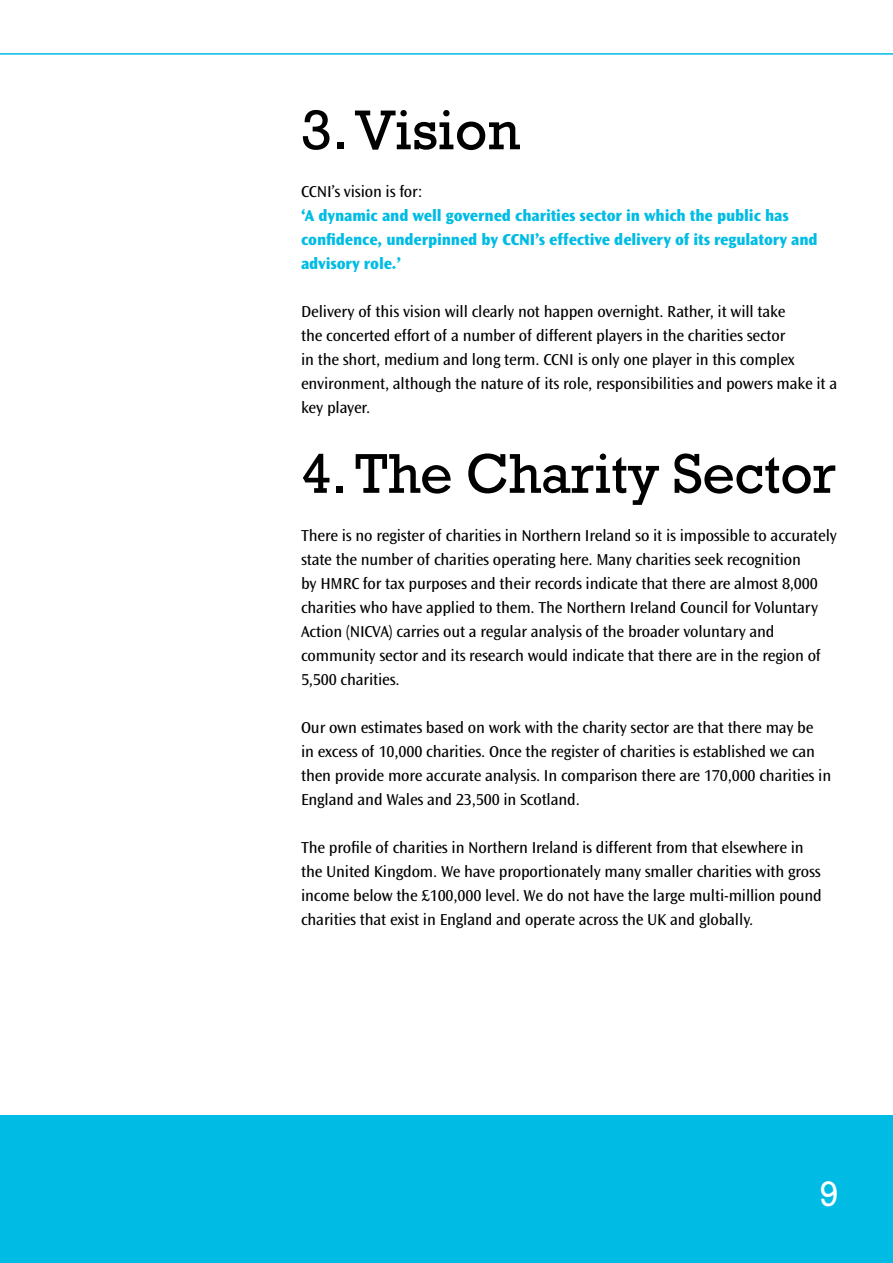
<style>
.page{position:relative;width:893px;height:1263px;background:#fff}
.page>*{position:absolute;margin:0;border:0;box-sizing:border-box;transform-origin:0 0}
.t1{font:57px "Rockwell Std";letter-spacing:-.01em;color:#000}
.t2{font:36px "Rockwell Std";color:#fff}
.t3{font:16.5px/24px "Ocean Sans Std";letter-spacing:-.01em;color:#000}
.t4{font:800 16.5px/24px "Ocean Sans Std";letter-spacing:-.01em;color:#00bce4}
</style>
<div class="page">
<div style="left:0;top:1115px;width:893px;height:148px;background:#00bce4"></div>
<hr style="left:0;top:53px;width:893px;height:2px;background:#00bce4">
<h1 class="t1" style="left:301px;top:97px;width:221px">3.Vision</h1>
<p class="t3" style="left:301px;top:180px;width:123px">CCNI’s vision is for:</p>
<p class="t4" style="left:301px;top:204px;width:518px">‘A dynamic and well governed charities sector in which the public has confidence, underpinned by CCNI’s effective delivery of its regulatory and advisory role.’</p>
<p class="t3" style="left:301px;top:300px;width:538px">Delivery of this vision will clearly not happen overnight. Rather, it will take<br>the concerted effort of a number of different players in the charities sector<br>in the short, medium and long term. CCNI is only one player in this complex environment, although the nature of its role, responsibilities and powers make it a key player.</p>
<h1 class="t1" style="left:301px;top:440px;width:537px">4.The Charity Sector</h1>
<p class="t3" style="left:301px;top:524px;width:537px">There is no register of charities in Northern Ireland so it is impossible to accurately state the number of charities operating here. Many charities seek recognition<br>by HMRC for tax purposes and their records indicate that there are almost 8,000 charities who have applied to them. The Northern Ireland Council for Voluntary Action (NICVA) carries out a regular analysis of the broader voluntary and community sector and its research would indicate that there are in the region of 5,500 charities.</p>
<p class="t3" style="left:301px;top:716px;width:532px">Our own estimates based on work with the charity sector are that there may be<br>in excess of 10,000 charities. Once the register of charities is established we can then provide more accurate analysis. In comparison there are 170,000 charities in England and Wales and 23,500 in Scotland.</p>
<p class="t3" style="left:301px;top:836px;width:522px">The profile of charities in Northern Ireland is different from that elsewhere in the United Kingdom. We have proportionately many smaller charities with gross income below the £100,000 level. We do not have the large multi-million pound charities that exist in England and operate across the UK and globally.</p>
<h2 class="t2" style="left:819px;top:1173px;width:21px">9</h2>
</div>
